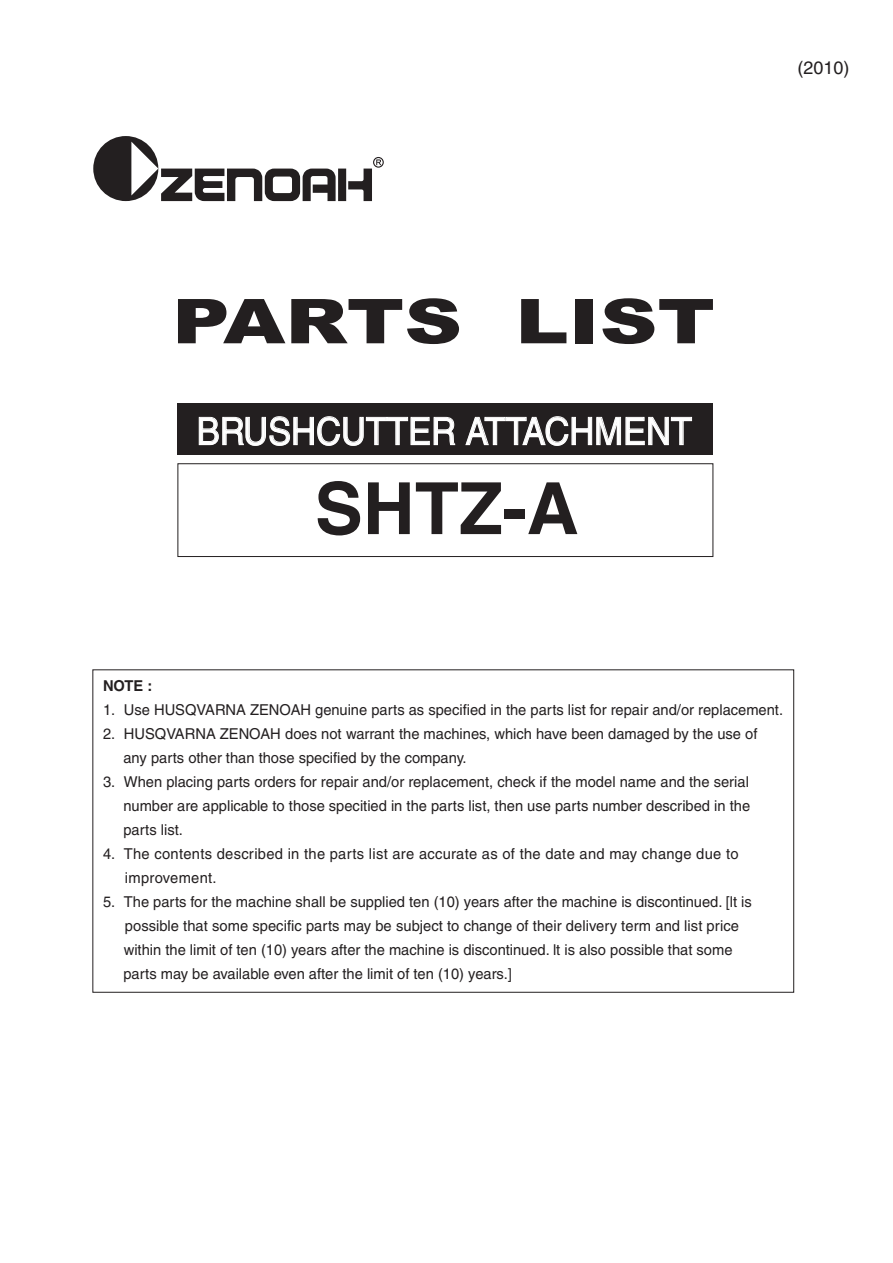
<style>
.page{position:relative;width:893px;height:1263px;background:#fff}
.page>*{position:absolute;margin:0;border:0;box-sizing:border-box;transform-origin:0 0}
.t1{font:700 72px "Helvetica";color:#231f20}
.t2{font:37.95px "Helvetica";color:#fff;scale:.91 1}
.t3{font:18px "Helvetica";color:#231f20}
.t4{font:15px/24px "Helvetica";color:#231f20}
.t5{font:15px/24px "Helvetica";letter-spacing:.02em;color:#231f20}
.t6{font:700 15px "Helvetica";color:#231f20}
</style>
<div class="page">
<svg style="left:178px;top:299px;width:107px;height:44px"></svg>
<svg style="left:291px;top:298px;width:168px;height:46px"></svg>
<svg style="left:521px;top:299px;width:45px;height:44px"></svg>
<div style="left:575px;top:299px;width:18px;height:44px;background:#231f20"></div>
<svg style="left:602px;top:298px;width:111px;height:46px"></svg>
<div style="left:93px;top:136px;width:65px;height:65px;background:#231f20;border-radius:50%"></div>
<div style="left:373px;top:157px;width:11px;height:11px;border:1px solid #231f20;border-radius:50%"></div>
<svg style="left:131px;top:142px;width:250px;height:59px"></svg>
<div style="left:177px;top:404px;width:536px;height:51px;background:#231f20"></div>
<svg style="left:199px;top:416px;width:256px;height:30px"></svg>
<svg style="left:465px;top:416px;width:227px;height:30px"></svg>
<div style="left:177px;top:463px;width:536px;height:94px;border:1px solid #231f20"></div>
<p class="t3" style="left:797px;top:57px;width:54px">(2010)</p>
<h2 class="t2" style="left:197px;top:409px;width:546px">BRUSHCUTTER ATTACHMENT</h2>
<h1 class="t1" style="left:315px;top:465px;width:265px">SHTZ-A</h1>
<p class="t6" style="left:103px;top:676px;width:51px">NOTE :</p>
<p class="t4" style="left:103px;top:697px;width:682px">1. Use HUSQVARNA ZENOAH genuine parts as specified in the parts list for repair and/or replacement.</p>
<p class="t4" style="left:123px;top:721px;width:635px;text-indent:-20px">2. HUSQVARNA ZENOAH does not warrant the machines, which have been damaged by the use of any parts other than those specified by the company.</p>
<p class="t4" style="left:123px;top:769px;width:628px;text-align:justify;text-indent:-20px">3. When placing parts orders for repair and/or replacement, check if the model name and the serial number are applicable to those specitied in the parts list, then use parts number described in the parts list.</p>
<p class="t5" style="left:125px;top:841px;width:615px;text-indent:-22px">4. The contents described in the parts list are accurate as of the date and may change due to improvement.</p>
<p class="t4" style="left:123px;top:889px;width:630px;text-indent:-20px">5. The parts for the machine shall be supplied ten (10) years after the machine is discontinued. [lt is possible that some specific parts may be subject to change of their delivery term and list price within the limit of ten (10) years after the machine is discontinued. lt is also possible that some parts may be available even after the limit of ten (10) years.]</p>
</div>
